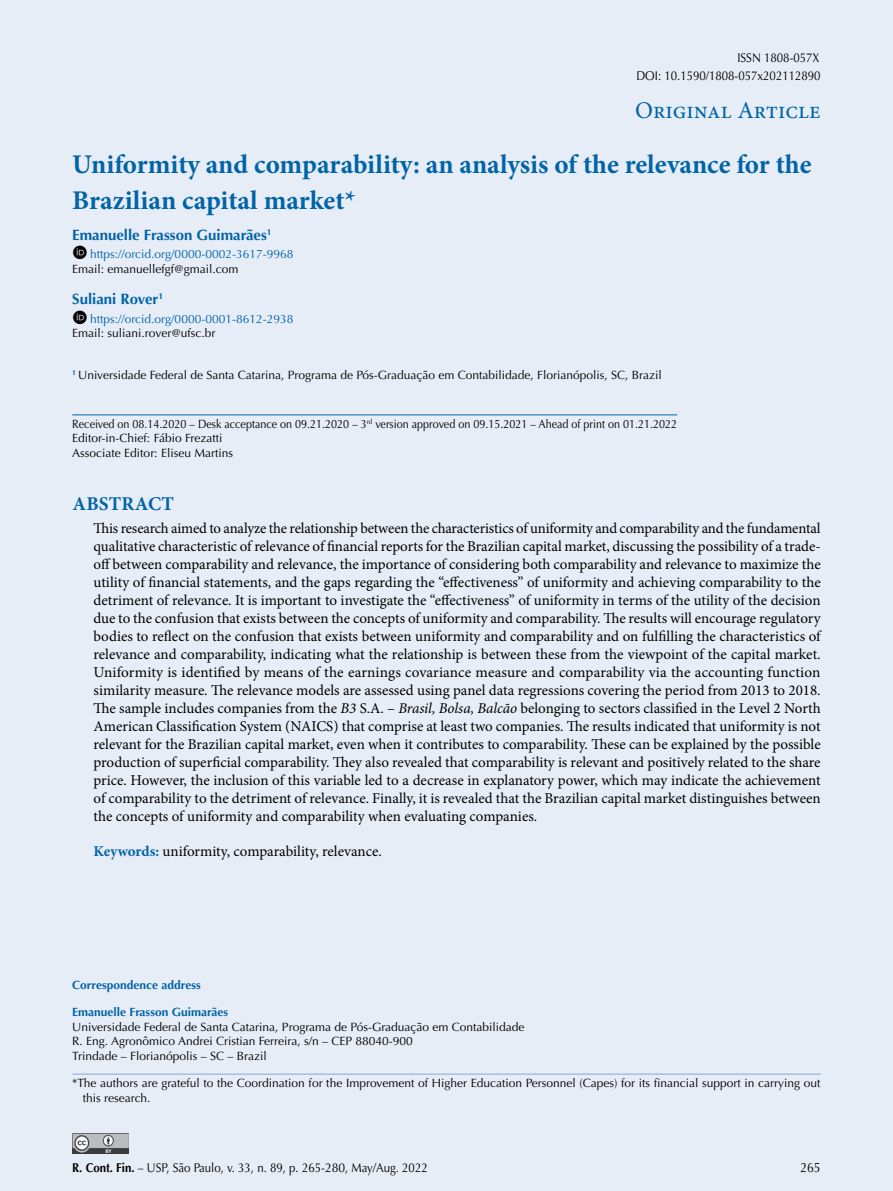
<style>
.page{position:relative;width:893px;height:1191px;background:#e7edf7}
.page>*{position:absolute;margin:0;border:0;box-sizing:border-box;transform-origin:0 0}
.t1{font:700 27px/36px "Minion Pro";color:#0064a7}
.t2{font:24px "Minion Pro";color:#0064a7}
.t3{font:700 19.5px "Minion Pro";letter-spacing:.01em;color:#0064a7}
.t4{font:15px/18px "Minion Pro";letter-spacing:-.005em;color:#000;text-align:justify}
.t5{font:700 15px "Optima LT Std";color:#0064a7}
.t6{font:13.5px "Optima LT Std";color:#000;scale:.9 1}
.t7{font:12.75px/18px "Optima LT Std";color:#000;text-align:right;scale:.9 1}
.t8{font:12px/14.4px "Optima LT Std";color:#000}
.t9{font:12px/14.4px "Optima LT Std";color:#000;scale:.9 1}
.t10{font:12px "Optima LT Std";color:#0064a7}
.t11{font:700 12px "Optima LT Std";color:#0064a7}
.s1{font-style:italic}
.s2{font-weight:700;color:#0064a7}
.s3{font-weight:700}
.s4{font-style:inherit}
</style>
<div class="page">
<img style="left:72px;top:1133px;width:56px;height:20px">
<hr style="left:72px;top:1073px;width:749px;height:1px;background:#84a9d3">
<hr style="left:72px;top:414px;width:605px;height:1px;background:#0064a7">
<p class="t7" style="left:636px;top:49px;width:206px">ISSN 1808-057X<br>DOI: 10.1590/1808-057x202112890</p>
<h2 class="t2" style="left:635px;top:94px;width:187px">Original Article</h2>
<h1 class="t1" style="left:72px;top:146px;width:741px">Uniformity and comparability: an analysis of the relevance for the<br>Brazilian capital market*</h1>
<p class="t5" style="left:72px;top:226px;width:201px">Emanuelle Frasson Guimarães<sup>1</sup></p>
<p class="t10" style="left:90px;top:247px;width:205px">https://orcid.org/0000-0002-3617-9968</p>
<p class="t8" style="left:72px;top:262px;width:168px">Email: emanuellefgf@gmail.com</p>
<p class="t5" style="left:72px;top:290px;width:93px">Suliani Rover<sup>1</sup></p>
<p class="t10" style="left:90px;top:311px;width:205px">https://orcid.org/0000-0001-8612-2938</p>
<p class="t8" style="left:72px;top:326px;width:145px">Email: suliani.rover@ufsc.br</p>
<p class="t8" style="left:72px;top:368px;width:591px"><sup>1</sup> Universidade Federal de Santa Catarina, Programa de Pós-Graduação em Contabilidade, Florianópolis, SC, Brazil</p>
<p class="t9" style="left:72px;top:417px;width:674px">Received on 08.14.2020 – Desk acceptance on 09.21.2020 – 3<sup>rd</sup> version approved on 09.15.2021 – Ahead of print on 01.21.2022<br>Editor-in-Chief: Fábio Frezatti<br>Associate Editor: Eliseu Martins</p>
<h3 class="t3" style="left:72px;top:490px;width:103px">ABSTRACT</h3>
<p class="t4" style="left:94px;top:519px;width:729px">This research aimed to analyze the relationship between the characteristics of uniformity and comparability and the fundamental qualitative characteristic of relevance of financial reports for the Brazilian capital market, discussing the possibility of a trade&shy;off between comparability and relevance, the importance of considering both comparability and relevance to maximize the utility of financial statements, and the gaps regarding the “effectiveness” of uniformity and achieving comparability to the detriment of relevance. It is important to investigate the “effectiveness” of uniformity in terms of the utility of the decision due to the confusion that exists between the concepts of uniformity and comparability. The results will encourage regulatory bodies to reflect on the confusion that exists between uniformity and comparability and on fulfilling the characteristics of relevance and comparability, indicating what the relationship is between these from the viewpoint of the capital market.<br>Uniformity is identified by means of the earnings covariance measure and comparability via the accounting function similarity measure. The relevance models are assessed using panel data regressions covering the period from 2013 to 2018.<br>The sample includes companies from the <span class="s1">B3</span> S.A. – <span class="s1">Brasil, Bolsa, Balcão</span> belonging to sectors classified in the Level 2 North American Classification System (NAICS) that comprise at least two companies. The results indicated that uniformity is not relevant for the Brazilian capital market, even when it contributes to comparability. These can be explained by the possible production of superficial comparability. They also revealed that comparability is relevant and positively related to the share price. However, the inclusion of this variable led to a decrease in explanatory power, which may indicate the achievement of comparability to the detriment of relevance. Finally, it is revealed that the Brazilian capital market distinguishes between the concepts of uniformity and comparability when evaluating companies.</p>
<p class="t4" style="left:94px;top:842px;width:290px"><span class="s2">Keywords:</span> uniformity, comparability, relevance.</p>
<p class="t11" style="left:72px;top:978px;width:130px">Correspondence address</p>
<p class="t11" style="left:72px;top:1005px;width:157px">Emanuelle Frasson Guimarães</p>
<p class="t8" style="left:72px;top:1019px;width:454px">Universidade Federal de Santa Catarina, Programa de Pós-Graduação em Contabilidade<br>R. Eng. Agronômico Andrei Cristian Ferreira, s/n – CEP 88040-900<br>Trindade – Florianópolis – SC – Brazil</p>
<p class="t8" style="left:83px;top:1075px;width:739px;line-height:15px;text-indent:-11px">*The authors are grateful to the Coordination for the Improvement of Higher Education Personnel (Capes) for its financial support in carrying out this research.</p>
<p class="t7" style="left:72px;top:1158px;width:396px"><span class="s3">R. Cont. Fin.</span> – USP, São Paulo, v. 33, n. 89, p. 265-<span class="s4">280</span>, May<span class="s4">/</span>Aug. 2022</p>
<p class="t6" style="left:800px;top:1160px;width:24px">265</p>
</div>
